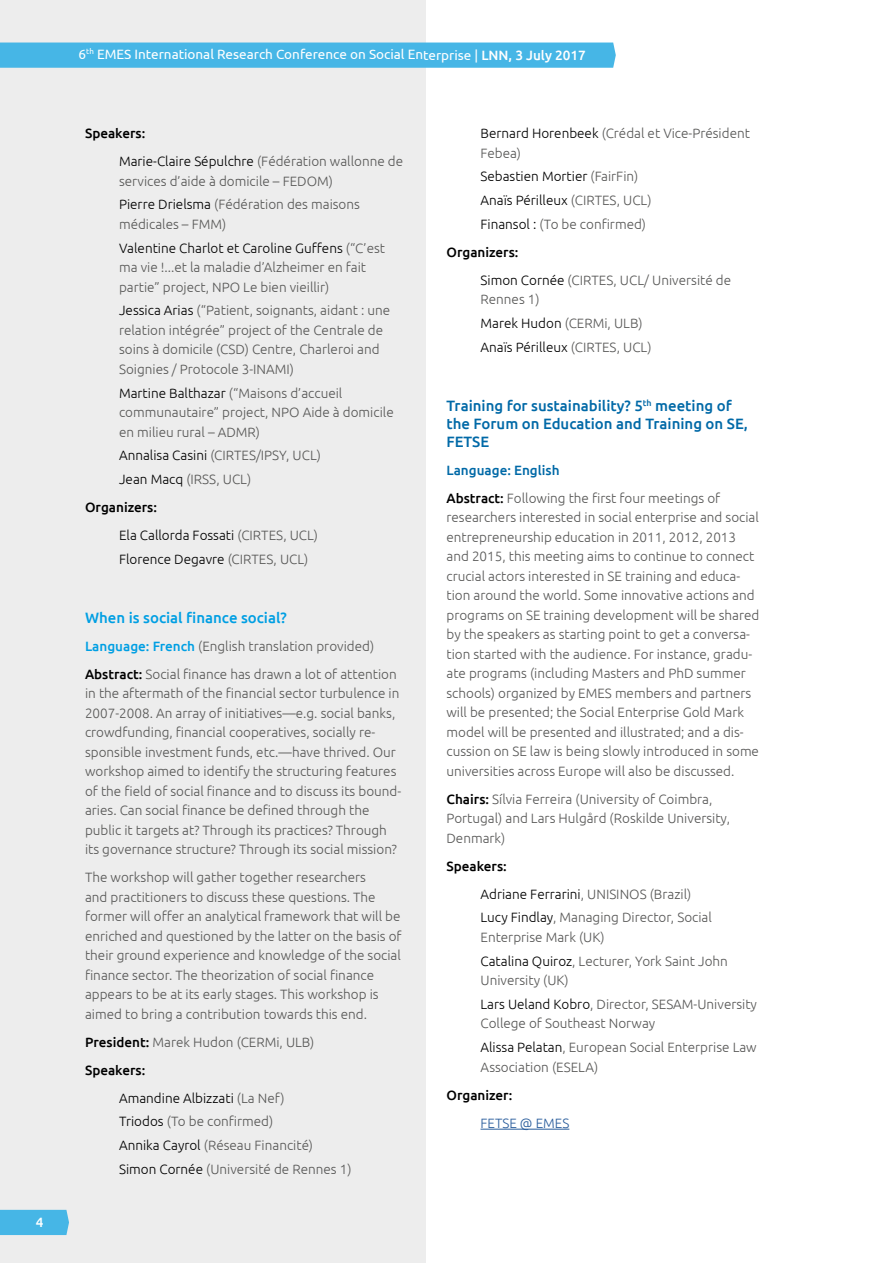
<style>
.page{position:relative;width:893px;height:1263px;background:#fff}
.page>*{position:absolute;margin:0;border:0;box-sizing:border-box;transform-origin:0 0}
.t1{font:500 15px/18px "Ubuntu";color:#0069a7}
.t2{font:500 15px "Ubuntu";color:#009fe3}
.t3{font:300 13.5px/19.5px "Ubuntu";color:#575756}
.t4{font:300 13.5px/23.7px "Ubuntu";color:#000}
.t5{font:13.5px "Ubuntu";letter-spacing:-.005em;color:#fff}
.t6{font:500 13.5px "Ubuntu";color:#000}
.t7{font:300 13.5px "Ubuntu";color:#275b9b}
.t8{font:500 13.5px "Ubuntu";color:#fff}
.s1{font-weight:500}
.s2{color:#575756}
.s3{color:#000}
.s4{font-weight:500;color:#009fe3}
.s5{font-weight:500;color:#000}
.s6{font-weight:500;color:#0069a7}
</style>
<div class="page">
<div style="left:0;top:0;width:425px;height:1263px;background:#ededed"></div>
<div style="left:0;top:1210px;width:69px;height:25px;background:#46b6e6"></div>
<hr style="left:480px;top:1129px;width:89px;height:1px;background:#275b9b">
<div style="left:0;top:43px;width:616px;height:25px;background:#46b6e6"></div>
<p class="t8" style="left:36px;top:1214px;width:9px">4</p>
<p class="t5" style="left:79px;top:46px;width:509px">6<sup>th</sup> EMES International Research Conference on Social Enterprise | <span class="s1">LNN, 3 July 2017</span></p>
<p class="t4" style="left:119px;top:119px;width:286px;line-height:28px;text-indent:-34px"><span class="s1">Speakers:<br></span>Marie-Claire Sépulchre <span class="s2">(Fédération wallonne de</span></p>
<p class="t3" style="left:119px;top:169px;width:242px;line-height:23.7px">services d’aide à domicile – FEDOM)<br><span class="s3">Pierre Drielsma</span> (Fédération des maisons</p>
<p class="t4" style="left:119px;top:212px;width:268px"><span class="s2">médicales – FMM)<br></span>Valentine Charlot et Caroline Guffens <span class="s2">(“C’est</span></p>
<p class="t3" style="left:119px;top:257px;width:249px">ma vie !...et la maladie d’Alzheimer en fait partie” project, NPO Le bien vieillir)</p>
<p class="t3" style="left:119px;top:300px;width:273px"><span class="s3">Jessica Arias</span> (“Patient, soignants, aidant : une relation intégrée” project of the Centrale de soins à domicile (CSD) Centre, Charleroi and Soignies / Protocole 3-INAMI)</p>
<p class="t3" style="left:119px;top:383px;width:276px"><span class="s3">Martine Balthazar</span> (“Maisons d’accueil communautaire” project, NPO Aide à domicile en milieu rural – ADMR)</p>
<p class="t3" style="left:119px;top:443px;width:203px;line-height:23.7px"><span class="s3">Annalisa Casini</span> (CIRTES/IPSY, UCL)<br><span class="s3">Jean Macq</span> (IRSS, UCL)</p>
<p class="t4" style="left:119px;top:493px;width:201px;line-height:28px;text-indent:-34px"><span class="s1">Organizers:<br></span>Ela Callorda Fossati <span class="s2">(CIRTES, UCL)</span></p>
<p class="t4" style="left:119px;top:547px;width:191px">Florence Degavre <span class="s2">(CIRTES, UCL)</span></p>
<p class="t2" style="left:85px;top:608px;width:203px">When is social finance social?</p>
<p class="t3" style="left:85px;top:631px;width:313px;line-height:28px"><span class="s4">Language: French</span> (English translation provided)<br><span class="s5">Abstract:</span> Social finance has drawn a lot of attention</p>
<p class="t3" style="left:85px;top:683px;width:318px">in the aftermath of the financial sector turbulence in 2007-2008. An array of initiatives—e.g. social banks, crowdfunding, financial cooperatives, socially re&shy;sponsible investment funds, etc.—have thrived. Our workshop aimed to identify the structuring features of the field of social finance and to discuss its bound&shy;aries. Can social finance be defined through the public it targets at? Through its practices? Through its governance structure? Through its social mission?</p>
<p class="t3" style="left:85px;top:867px;width:318px">The workshop will gather together researchers<br>and practitioners to discuss these questions. The former will offer an analytical framework that will be enriched and questioned by the latter on the basis of their ground experience and knowledge of the social finance sector. The theorization of social finance appears to be at its early stages. This workshop is aimed to bring a contribution towards this end.</p>
<p class="t3" style="left:85px;top:1032px;width:231px"><span class="s5">President:</span> Marek Hudon (CERMi, ULB)</p>
<p class="t6" style="left:85px;top:1061px;width:62px">Speakers:</p>
<p class="t4" style="left:119px;top:1085px;width:167px">Amandine Albizzati <span class="s2">(La Nef)</span></p>
<p class="t3" style="left:119px;top:1109px;width:234px;line-height:23.7px"><span class="s3">Triodos</span> (To be confirmed)<br><span class="s3">Annika Cayrol</span> (Réseau Financité)<br><span class="s3">Simon Cornée</span> (Université de Rennes 1)</p>
<p class="t3" style="left:480px;top:123px;width:271px"><span class="s3">Bernard Horenbeek</span> (Crédal et Vice-Président<br>Febea)</p>
<p class="t4" style="left:480px;top:164px;width:173px">Sebastien Mortier <span class="s2">(FairFin)<br></span>Anaïs Périlleux <span class="s2">(CIRTES, UCL)<br></span>Finansol : <span class="s2">(To be confirmed)</span></p>
<p class="t3" style="left:480px;top:238px;width:252px;line-height:28px;text-indent:-34px"><span class="s5">Organizers:<br></span><span class="s3">Simon Cornée</span> (CIRTES, UCL/ Université de</p>
<p class="t3" style="left:480px;top:287px;width:173px;line-height:23.7px">Rennes 1)<br><span class="s3">Marek Hudon</span> (CERMi, ULB)<br><span class="s3">Anaïs Périlleux</span> (CIRTES, UCL)</p>
<p class="t1" style="left:446px;top:396px;width:303px">Training for sustainability? 5<sup>th</sup> meeting of the Forum on Education and Training on SE,<br>FETSE</p>
<p class="t3" style="left:446px;top:455px;width:275px;line-height:28px"><span class="s6">Language: English<br></span><span class="s5">Abstract:</span> Following the first four meetings of</p>
<p class="t3" style="left:446px;top:507px;width:314px">researchers interested in social enterprise and social entrepreneurship education in 2011, 2012, 2013 and 2015, this meeting aims to continue to connect crucial actors interested in SE training and educa&shy;tion around the world. Some innovative actions and programs on SE training development will be shared by the speakers as starting point to get a conversa&shy;tion started with the audience. For instance, gradu&shy;ate programs (including Masters and PhD summer schools) organized by EMES members and partners will be presented; the Social Enterprise Gold Mark model will be presented and illustrated; and a dis&shy;cussion on SE law is being slowly introduced in some universities across Europe will also be discussed.</p>
<p class="t3" style="left:446px;top:789px;width:285px"><span class="s5">Chairs:</span> Sílvia Ferreira (University of Coimbra,<br>Portugal) and Lars Hulgård (Roskilde University,<br>Denmark)</p>
<p class="t3" style="left:480px;top:851px;width:212px;line-height:28px;text-indent:-34px"><span class="s5">Speakers:<br></span><span class="s3">Adriane Ferrarini</span>, UNISINOS (Brazil)</p>
<p class="t3" style="left:480px;top:907px;width:233px"><span class="s3">Lucy Findlay</span>, Managing Director, Social<br>Enterprise Mark (UK)</p>
<p class="t3" style="left:480px;top:951px;width:249px"><span class="s3">Catalina Quiroz</span>, Lecturer, York Saint John<br>University (UK)</p>
<p class="t3" style="left:480px;top:994px;width:278px"><span class="s3">Lars Ueland Kobro</span>, Director, SESAM-University<br>College of Southeast Norway</p>
<p class="t3" style="left:480px;top:1037px;width:278px"><span class="s3">Alissa Pelatan</span>, European Social Enterprise Law<br>Association (ESELA)</p>
<p class="t6" style="left:446px;top:1086px;width:67px">Organizer:</p>
<p class="t7" style="left:480px;top:1114px;width:90px">FETSE @ EMES</p>
</div>
